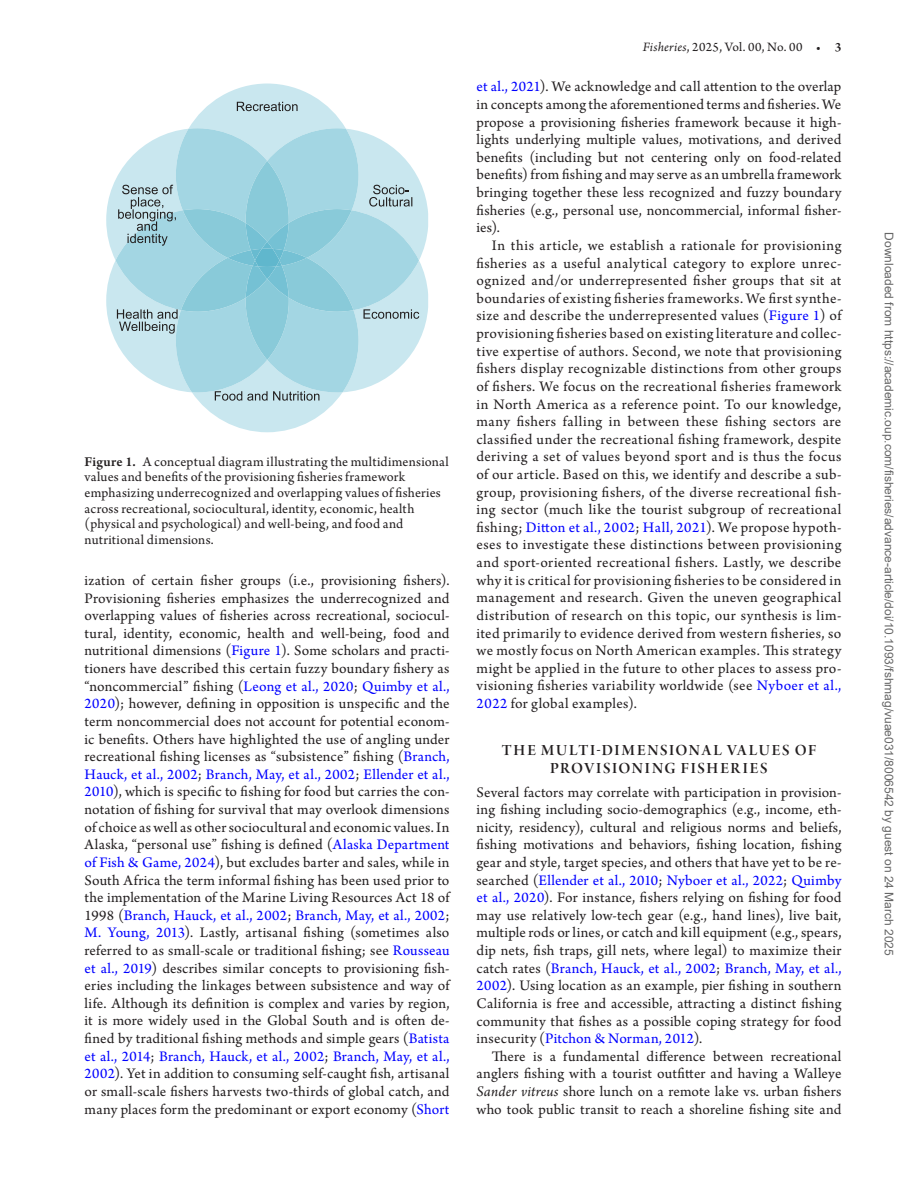
<style>
.page{position:relative;width:918px;height:1188px;background:#fff}
.page>*{position:absolute;margin:0;border:0;box-sizing:border-box;transform-origin:0 0}
._1{font:16.5px/17.5px "Arno Pro Smbd Display";letter-spacing:.11em;color:#231f20;text-align:center}
.T1{font:15.3px/17.5px "Arno Pro";letter-spacing:.01em;color:#231f20;text-align:justify}
.T{font:15.3px/17.5px "Arno Pro";letter-spacing:.015em;color:#231f20;text-align:justify}
.FC{font:14.25px/15.8px "Arno Pro";letter-spacing:.015em;color:#231f20}
.t1{font:13.5px "Arno Pro";letter-spacing:.025em;color:#231f20}
.t2{font:12px "Arial";color:#666}
.s1{font-weight:600}
.s2{color:#00f}
.s3{font-style:italic}
</style>
<div class="page">
<svg style="left:106px;top:84px;width:322px;height:348px"></svg>
<p class="FC" style="left:85px;top:454px;width:366px"><span class="s1">Figure 1.</span> A conceptual diagram illustrating the multidimensional values and benefits of the provisioning fisheries framework emphasizing underrecognized and overlapping values of fisheries across recreational, sociocultural, identity, economic, health (physical and psychological) and well-being, and food and nutritional dimensions.</p>
<p class="T1" style="left:85px;top:572px;width:366px">ization of certain fisher groups (i.e., provisioning fishers).<br>Provisioning fisheries emphasizes the underrecognized and overlapping values of fisheries across recreational, sociocul&shy;tural, identity, economic, health and well-being, food and nutritional dimensions (<span class="s2">Figure 1</span>). Some scholars and practi&shy;tioners have described this certain fuzzy boundary fishery as “noncommercial” fishing (<span class="s2">Leong et al., 2020</span>; <span class="s2">Quimby et al., 2020</span>); however, defining in opposition is unspecific and the term noncommercial does not account for potential econom&shy;ic benefits. Others have highlighted the use of angling under recreational fishing licenses as “subsistence” fishing (<span class="s2">Branch, Hauck, et al., 2002</span>; <span class="s2">Branch, May, et al., 2002</span>; <span class="s2">Ellender et al., 2010</span>), which is specific to fishing for food but carries the con&shy;notation of fishing for survival that may overlook dimensions of choice as well as other sociocultural and economic values. In Alaska, “personal use” fishing is defined (<span class="s2">Alaska Department of Fish &amp; Game, 2024</span>), but excludes barter and sales, while in South Africa the term informal fishing has been used prior to the implementation of the Marine Living Resources Act 18 of 1998 (<span class="s2">Branch, Hauck, et al., 2002</span>; <span class="s2">Branch, May, et al., 2002</span>; <span class="s2">M. Young, 2013</span>). Lastly, artisanal fishing (sometimes also referred to as small-scale or traditional fishing; see <span class="s2">Rousseau et al., 2019</span>) describes similar concepts to provisioning fish&shy;eries including the linkages between subsistence and way of life. Although its definition is complex and varies by region, it is more widely used in the Global South and is often de&shy;fined by traditional fishing methods and simple gears (<span class="s2">Batista et al., 2014</span>; <span class="s2">Branch, Hauck, et al., 2002</span>; <span class="s2">Branch, May, et al., 2002</span>). Yet in addition to consuming self-caught fish, artisanal or small-scale fishers harvests two-thirds of global catch, and many places form the predominant or export economy (<span class="s2">Short</span></p>
<p class="t1" style="left:643px;top:39px;width:200px"><span class="s3">Fisheries</span>, 2025, Vol. 00, No. 00 • <span class="s1">3</span></p>
<p class="T1" style="left:477px;top:79px;width:366px"><span class="s2">et al., 2021</span>). We acknowledge and call attention to the overlap in concepts among the aforementioned terms and fisheries. We propose a provisioning fisheries framework because it high&shy;lights underlying multiple values, motivations, and derived benefits (including but not centering only on food-related benefits) from fishing and may serve as an umbrella framework bringing together these less recognized and fuzzy boundary fisheries (e.g., personal use, noncommercial, informal fisher&shy;ies).</p>
<p class="T" style="left:477px;top:237px;width:366px;text-indent:15px">In this article, we establish a rationale for provisioning fisheries as a useful analytical category to explore unrec&shy;ognized and/or underrepresented fisher groups that sit at boundaries of existing fisheries frameworks. We first synthe&shy;size and describe the underrepresented values (<span class="s2">Figure 1</span>) of provisioning fisheries based on existing literature and collec&shy;tive expertise of authors. Second, we note that provisioning fishers display recognizable distinctions from other groups of fishers. We focus on the recreational fisheries framework in North America as a reference point. To our knowledge, many fishers falling in between these fishing sectors are classified under the recreational fishing framework, despite deriving a set of values beyond sport and is thus the focus of our article. Based on this, we identify and describe a sub&shy;group, provisioning fishers, of the diverse recreational fish&shy;ing sector (much like the tourist subgroup of recreational fishing; <span class="s2">Ditton et al., 2002</span>; <span class="s2">Hall, 2021</span>). We propose hypoth&shy;eses to investigate these distinctions between provisioning and sport-oriented recreational fishers. Lastly, we describe why it is critical for provisioning fisheries to be considered in management and research. Given the uneven geographical distribution of research on this topic, our synthesis is lim&shy;ited primarily to evidence derived from western fisheries, so we mostly focus on North American examples. This strategy might be applied in the future to other places to assess pro&shy;visioning fisheries variability worldwide (see <span class="s2">Nyboer et al., 2022</span> for global examples).</p>
<h2 class="_1" style="left:502px;top:743px;width:316px">THE MULTI-DIMENSIONAL VALUES OF<br>PROVISIONING FISHERIES</h2>
<p class="T1" style="left:477px;top:784px;width:366px">Several factors may correlate with participation in provision&shy;ing fishing including socio-demographics (e.g., income, eth&shy;nicity, residency), cultural and religious norms and beliefs, fishing motivations and behaviors, fishing location, fishing gear and style, target species, and others that have yet to be re&shy;searched (<span class="s2">Ellender et al., 2010</span>; <span class="s2">Nyboer et al., 2022</span>; <span class="s2">Quimby et al., 2020</span>). For instance, fishers relying on fishing for food may use relatively low-tech gear (e.g., hand lines), live bait, multiple rods or lines, or catch and kill equipment (e.g., spears, dip nets, fish traps, gill nets, where legal) to maximize their catch rates (<span class="s2">Branch, Hauck, et al., 2002</span>; <span class="s2">Branch, May, et al., 2002</span>). Using location as an example, pier fishing in southern California is free and accessible, attracting a distinct fishing community that fishes as a possible coping strategy for food insecurity (<span class="s2">Pitchon &amp; Norman, 2012</span>).</p>
<p class="T" style="left:477px;top:1048px;width:366px;text-indent:15px">There is a fundamental difference between recreational anglers fishing with a tourist outfitter and having a Walleye <span class="s3">Sander vitreus</span> shore lunch on a remote lake vs. urban fishers who took public transit to reach a shoreline fishing site and</p>
<p class="t2" style="left:893px;top:232px;width:725px;rotate:90deg">Downloaded from https://academic.oup.com/fisheries/advance-article/doi/10.1093/fshmag/vuae031/8006542 by guest on 24 March 2025</p>
</div>
